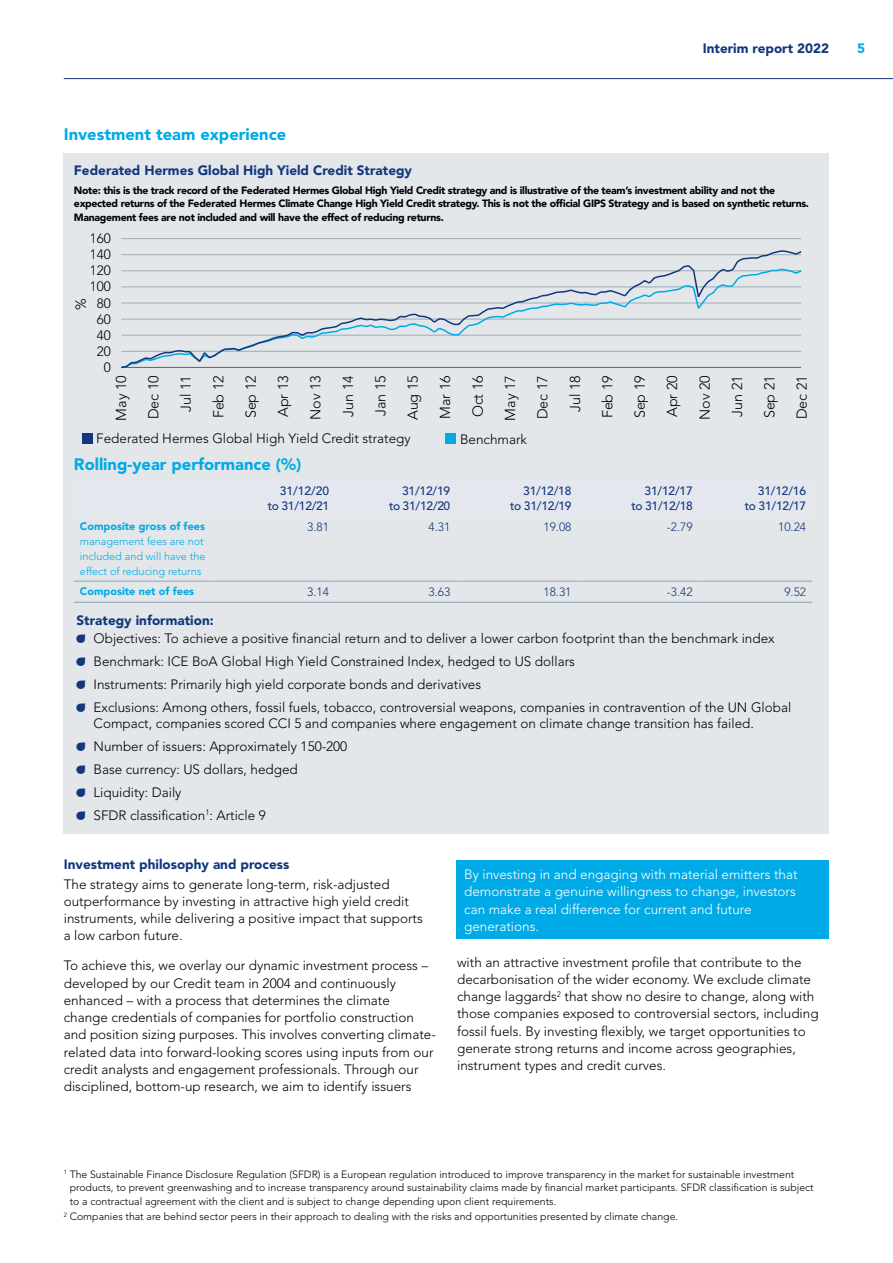
<style>
.page{position:relative;width:893px;height:1263px;background:#fff}
.page>*{position:absolute;margin:0;border:0;box-sizing:border-box;transform-origin:0 0}
.t1{font:900 16.5px "Avenir LT Std";color:#00aae7}
.t2{font:300 14.4px "Avenir LT Std";color:#000}
.t3{font:300 13.5px/17.2px "Avenir LT Std";color:#000}
.t4{font:300 13.5px/17.2px "Avenir LT Std";color:#fff}
.t5{font:900 13.5px "Avenir LT Std";color:#12377c}
.t6{font:900 13.5px "Avenir LT Std";color:#00aae7}
.t7{font:500 12px/15px "Avenir LT Std";letter-spacing:-.015em;color:#12377c;text-align:right}
.t8{font:300 12px "Avenir LT Std";color:#12377c}
.t9{font:300 10.8px/15px "Avenir LT Std";color:#00aae7}
.t10{font:900 10.8px "Avenir LT Std";color:#00aae7}
.t11{font:300 10.5px/13.5px "Avenir LT Std";color:#000}
.t12{font:900 10.5px/13.5px "Avenir LT Std";letter-spacing:-.03em;color:#000}
.s1{font-weight:900;color:#12377c}
.s2{font-family:"Droplets";font-weight:400;font-size:15px;color:#12377c}
</style>
<div class="page">
<div style="left:456px;top:860px;width:372px;height:79px;background:#00aae7"></div>
<div style="left:64px;top:153px;width:765px;height:680px;background:#e3e7ea"></div>
<div style="left:82px;top:433px;width:10px;height:10px;background:#12377c"></div>
<div style="left:446px;top:433px;width:10px;height:11px;background:#00aae7"></div>
<hr style="left:121px;top:238px;width:680px;height:1px;background:#9badb6">
<svg style="left:121px;top:250px;width:681px;height:119px"></svg>
<hr style="left:74px;top:581px;width:140px;height:1px;background:#93a1b8">
<hr style="left:214px;top:581px;width:121px;height:1px;background:#93a1b8">
<hr style="left:335px;top:581px;width:121px;height:1px;background:#93a1b8">
<hr style="left:456px;top:581px;width:121px;height:1px;background:#93a1b8">
<hr style="left:577px;top:581px;width:122px;height:1px;background:#93a1b8">
<hr style="left:699px;top:581px;width:113px;height:1px;background:#93a1b8">
<hr style="left:74px;top:602px;width:140px;height:1px;background:#93a1b8">
<hr style="left:214px;top:602px;width:121px;height:1px;background:#93a1b8">
<hr style="left:335px;top:602px;width:121px;height:1px;background:#93a1b8">
<hr style="left:456px;top:602px;width:121px;height:1px;background:#93a1b8">
<hr style="left:577px;top:602px;width:122px;height:1px;background:#93a1b8">
<hr style="left:699px;top:602px;width:113px;height:1px;background:#93a1b8">
<hr style="left:64px;top:78px;width:829px;height:1px;background:#12377c">
<p class="t1" style="left:64px;top:124px;width:224px">Investment team experience</p>
<p class="t5" style="left:74px;top:162px;width:340px">Federated Hermes Global High Yield Credit Strategy</p>
<p class="t5" style="left:703px;top:40px;width:128px">Interim report 2022</p>
<p class="t6" style="left:857px;top:40px;width:9px">5</p>
<p class="t12" style="left:74px;top:183px;width:737px">Note: this is the track record of the Federated Hermes Global High Yield Credit strategy and is illustrative of the team’s investment ability and not the expected returns of the Federated Hermes Climate Change High Yield Credit strategy. This is not the official GIPS Strategy and is based on synthetic returns.<br>Management fees are not included and will have the effect of reducing returns.</p>
<p class="t3" style="left:90px;top:230px;width:23px">160</p>
<p class="t3" style="left:90px;top:246px;width:23px">140</p>
<p class="t3" style="left:90px;top:262px;width:23px">120</p>
<p class="t3" style="left:90px;top:278px;width:23px">100</p>
<p class="t2" style="left:72px;top:310px;width:13px;rotate:-90deg">%</p>
<p class="t3" style="left:97px;top:294px;width:16px">80</p>
<p class="t3" style="left:97px;top:310px;width:16px">60</p>
<p class="t3" style="left:97px;top:326px;width:16px">40</p>
<p class="t3" style="left:97px;top:343px;width:16px">20</p>
<p class="t3" style="left:104px;top:359px;width:9px">0</p>
<p class="t2" style="left:210px;top:418px;width:45px;rotate:-90deg">Feb 12</p>
<p class="t2" style="left:242px;top:418px;width:45px;rotate:-90deg">Sep 12</p>
<p class="t2" style="left:275px;top:417px;width:44px;rotate:-90deg">Apr 13</p>
<p class="t2" style="left:307px;top:420px;width:46px;rotate:-90deg">Nov 13</p>
<p class="t2" style="left:340px;top:417px;width:43px;rotate:-90deg">Jun 14</p>
<p class="t2" style="left:113px;top:421px;width:47px;rotate:-90deg">May 10</p>
<p class="t2" style="left:145px;top:419px;width:46px;rotate:-90deg">Dec 10</p>
<p class="t2" style="left:372px;top:416px;width:42px;rotate:-90deg">Jan 15</p>
<p class="t2" style="left:178px;top:412px;width:38px;rotate:-90deg">Jul 11</p>
<p class="t2" style="left:534px;top:419px;width:46px;rotate:-90deg">Dec 17</p>
<p class="t2" style="left:599px;top:418px;width:45px;rotate:-90deg">Feb 19</p>
<p class="t2" style="left:631px;top:418px;width:45px;rotate:-90deg">Sep 19</p>
<p class="t2" style="left:664px;top:417px;width:44px;rotate:-90deg">Apr 20</p>
<p class="t2" style="left:696px;top:420px;width:46px;rotate:-90deg">Nov 20</p>
<p class="t2" style="left:729px;top:417px;width:43px;rotate:-90deg">Jun 21</p>
<p class="t2" style="left:761px;top:418px;width:45px;rotate:-90deg">Sep 21</p>
<p class="t2" style="left:793px;top:419px;width:46px;rotate:-90deg">Dec 21</p>
<p class="t2" style="left:404px;top:420px;width:47px;rotate:-90deg">Aug 15</p>
<p class="t2" style="left:437px;top:419px;width:45px;rotate:-90deg">Mar 16</p>
<p class="t2" style="left:502px;top:421px;width:47px;rotate:-90deg">May 17</p>
<p class="t2" style="left:469px;top:417px;width:44px;rotate:-90deg">Oct 16</p>
<p class="t2" style="left:567px;top:412px;width:38px;rotate:-90deg">Jul 18</p>
<p class="t3" style="left:96px;top:429px;width:316px">Federated Hermes Global High Yield Credit strategy</p>
<p class="t3" style="left:460px;top:430px;width:69px">Benchmark</p>
<p class="t1" style="left:74px;top:454px;width:229px">Rolling-year performance (%)</p>
<p class="t7" style="left:268px;top:484px;width:63px">31/12/20 to 31/12/21</p>
<p class="t7" style="left:389px;top:484px;width:63px">31/12/19 to 31/12/20</p>
<p class="t7" style="left:510px;top:484px;width:63px">31/12/18 to 31/12/19</p>
<p class="t7" style="left:631px;top:484px;width:63px">31/12/17 to 31/12/18</p>
<p class="t7" style="left:745px;top:484px;width:63px">31/12/16 to 31/12/17</p>
<p class="t10" style="left:80px;top:520px;width:127px">Composite gross of fees</p>
<p class="t9" style="left:80px;top:534px;width:127px">management fees are not included and will have the effect of reducing returns</p>
<p class="t8" style="left:307px;top:520px;width:23px">3.81</p>
<p class="t8" style="left:428px;top:520px;width:23px">4.31</p>
<p class="t8" style="left:543px;top:520px;width:30px">19.08</p>
<p class="t8" style="left:667px;top:520px;width:27px">-2.79</p>
<p class="t8" style="left:778px;top:520px;width:30px">10.24</p>
<p class="t10" style="left:80px;top:585px;width:116px">Composite net of fees</p>
<p class="t8" style="left:307px;top:585px;width:23px">3.14</p>
<p class="t8" style="left:428px;top:585px;width:23px">3.63</p>
<p class="t8" style="left:543px;top:585px;width:30px">18.31</p>
<p class="t8" style="left:667px;top:585px;width:27px">-3.42</p>
<p class="t8" style="left:784px;top:585px;width:23px">9.52</p>
<p class="t3" style="left:77px;top:611px;width:700px;line-height:18.6px"><span class="s1">Strategy information:<br></span><span class="s2">A</span> Objectives: To achieve a positive financial return and to deliver a lower carbon footprint than the benchmark index</p>
<p class="t3" style="left:77px;top:650px;width:716px;line-height:23px"><span class="s2">A</span> Benchmark: ICE BoA Global High Yield Constrained Index, hedged to US dollars<br><span class="s2">A</span> Instruments: Primarily high yield corporate bonds and derivatives<br><span class="s2">A</span> Exclusions: Among others, fossil fuels, tobacco, controversial weapons, companies in contravention of the UN Global</p>
<p class="t3" style="left:77px;top:712px;width:679px;line-height:23px;text-indent:17px">Compact, companies scored CCI 5 and companies where engagement on climate change transition has failed.<br><span class="s2">A</span> Number of issuers: Approximately 150-200<br><span class="s2">A</span> Base currency: US dollars, hedged<br><span class="s2">A</span> Liquidity: Daily<br><span class="s2">A</span> SFDR classification<sup>1</sup>: Article 9</p>
<p class="t5" style="left:64px;top:856px;width:227px">Investment philosophy and process</p>
<p class="t3" style="left:64px;top:875px;width:361px">The strategy aims to generate long-term, risk-adjusted outperformance by investing in attractive high yield credit instruments, while delivering a positive impact that supports a low carbon future.</p>
<p class="t3" style="left:64px;top:957px;width:374px">To achieve this, we overlay our dynamic investment process – developed by our Credit team in 2004 and continuously enhanced – with a process that determines the climate change credentials of companies for portfolio construction and position sizing purposes. This involves converting climate&shy;related data into forward-looking scores using inputs from our credit analysts and engagement professionals. Through our disciplined, bottom-up research, we aim to identify issuers</p>
<p class="t3" style="left:457px;top:953px;width:363px">with an attractive investment profile that contribute to the decarbonisation of the wider economy. We exclude climate change laggards<sup>2</sup> that show no desire to change, along with those companies exposed to controversial sectors, including fossil fuels. By investing flexibly, we target opportunities to generate strong returns and income across geographies, instrument types and credit curves.</p>
<p class="t4" style="left:464px;top:866px;width:335px">By investing in and engaging with material emitters that demonstrate a genuine willingness to change, investors can make a real difference for current and future generations.</p>
<p class="t11" style="left:70px;top:1167px;width:746px;text-indent:-6px"><sup>1</sup> The Sustainable Finance Disclosure Regulation (SFDR) is a European regulation introduced to improve transparency in the market for sustainable investment products, to prevent greenwashing and to increase transparency around sustainability claims made by financial market participants. SFDR classification is subject to a contractual agreement with the client and is subject to change depending upon client requirements.</p>
<p class="t11" style="left:64px;top:1210px;width:616px"><sup>2</sup> Companies that are behind sector peers in their approach to dealing with the risks and opportunities presented by climate change.</p>
</div>
